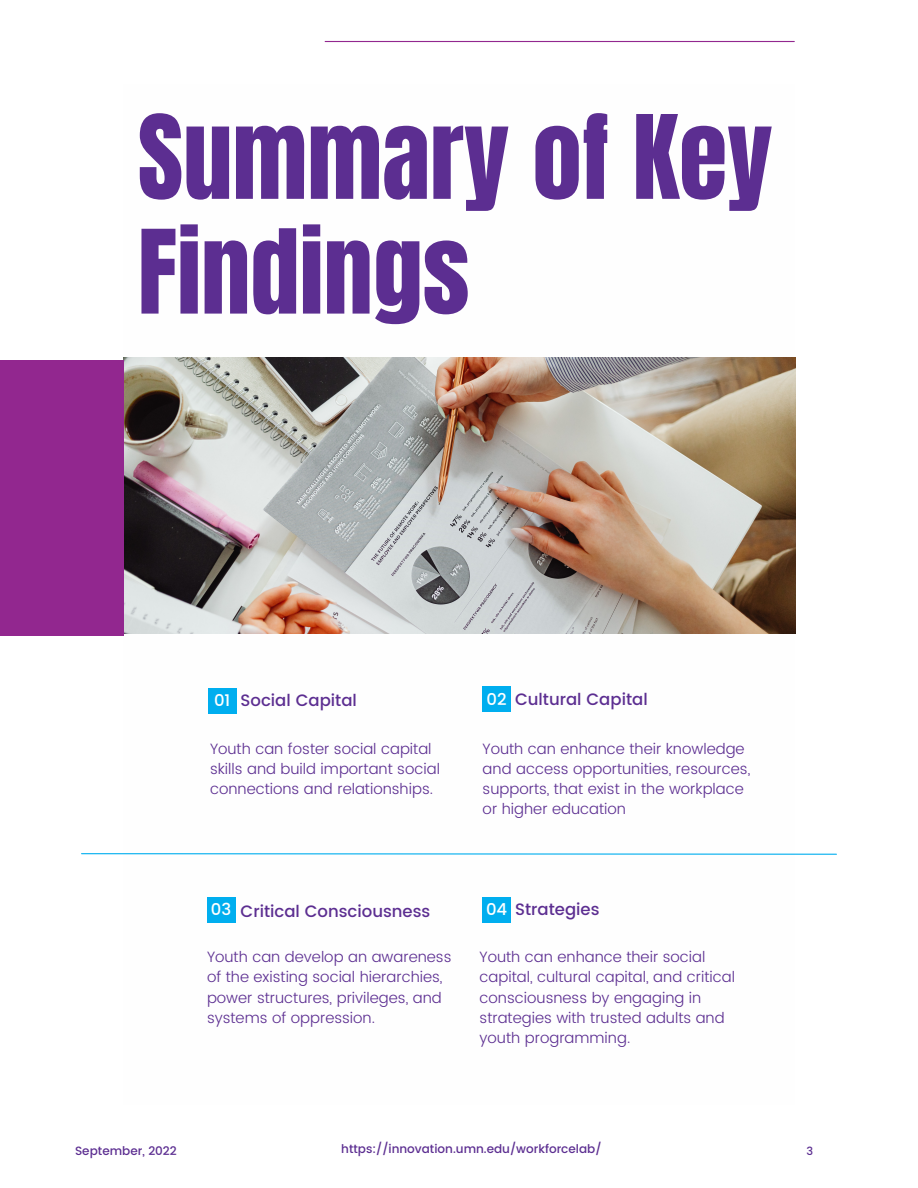
<style>
.page{position:relative;width:918px;height:1188px;background:#fff}
.page>*{position:absolute;margin:0;border:0;box-sizing:border-box;transform-origin:0 0}
.t1{font:98.85px/114.8px "Anton";color:#5c2e91}
.t2{font:500 16.5px "Poppins";color:#5c2e91}
.t3{font:500 16.5px "Poppins";color:#fff}
.t4{font:300 15px/20.2px "Poppins";color:#5c2e91}
.t5{font:500 12px "Poppins";color:#5c2e91}
.t6{font:500 11.25px "Poppins";color:#5c2e91}
.s1{color:#fff}
</style>
<div class="page">
<div style="left:208px;top:688px;width:28px;height:26px;background:#00aeef"></div>
<div style="left:483px;top:686px;width:28px;height:26px;background:#00aeef"></div>
<div style="left:207px;top:897px;width:28px;height:26px;background:#00aeef"></div>
<img style="left:124px;top:358px;width:672px;height:275px">
<div style="left:0;top:360px;width:124px;height:276px;background:#92278f"></div>
<svg style="left:81px;top:853px;width:756px;height:2px;background:#6ed0f5"></svg>
<hr style="left:325px;top:41px;width:469px;height:1px;background:#92278f">
<div style="left:483px;top:897px;width:28px;height:26px;background:#00aeef"></div>
<h1 class="t1" style="left:138px;top:101px;width:637px">Summary of Key<br>Findings</h1>
<p class="t2" style="left:214px;top:691px;width:144px"><span class="s1">01</span> Social Capital</p>
<p class="t4" style="left:210px;top:738px;width:231px">Youth can foster social capital skills and build important social connections and relationships.</p>
<p class="t3" style="left:487px;top:689px;width:22px">02</p>
<p class="t2" style="left:515px;top:689px;width:134px">Cultural Capital</p>
<p class="t4" style="left:483px;top:738px;width:269px">Youth can enhance their knowledge and access opportunities, resources, supports, that exist in the workplace or higher education</p>
<p class="t2" style="left:211px;top:902px;width:221px"><span class="s1">03</span> Critical Consciousness</p>
<p class="t4" style="left:207px;top:947px;width:246px">Youth can develop an awareness of the existing social hierarchies, power structures, privileges, and systems of oppression.</p>
<p class="t3" style="left:486px;top:900px;width:23px">04</p>
<p class="t2" style="left:515px;top:900px;width:86px">Strategies</p>
<p class="t4" style="left:480px;top:947px;width:257px">Youth can enhance their social capital, cultural capital, and critical consciousness by engaging in strategies with trusted adults and youth programming.</p>
<p class="t5" style="left:75px;top:1143px;width:103px">September, 2022</p>
<p class="t5" style="left:341px;top:1142px;width:262px">https://innovation.umn.edu/workforcelab/</p>
<p class="t6" style="left:807px;top:1144px;width:8px">3</p>
</div>
